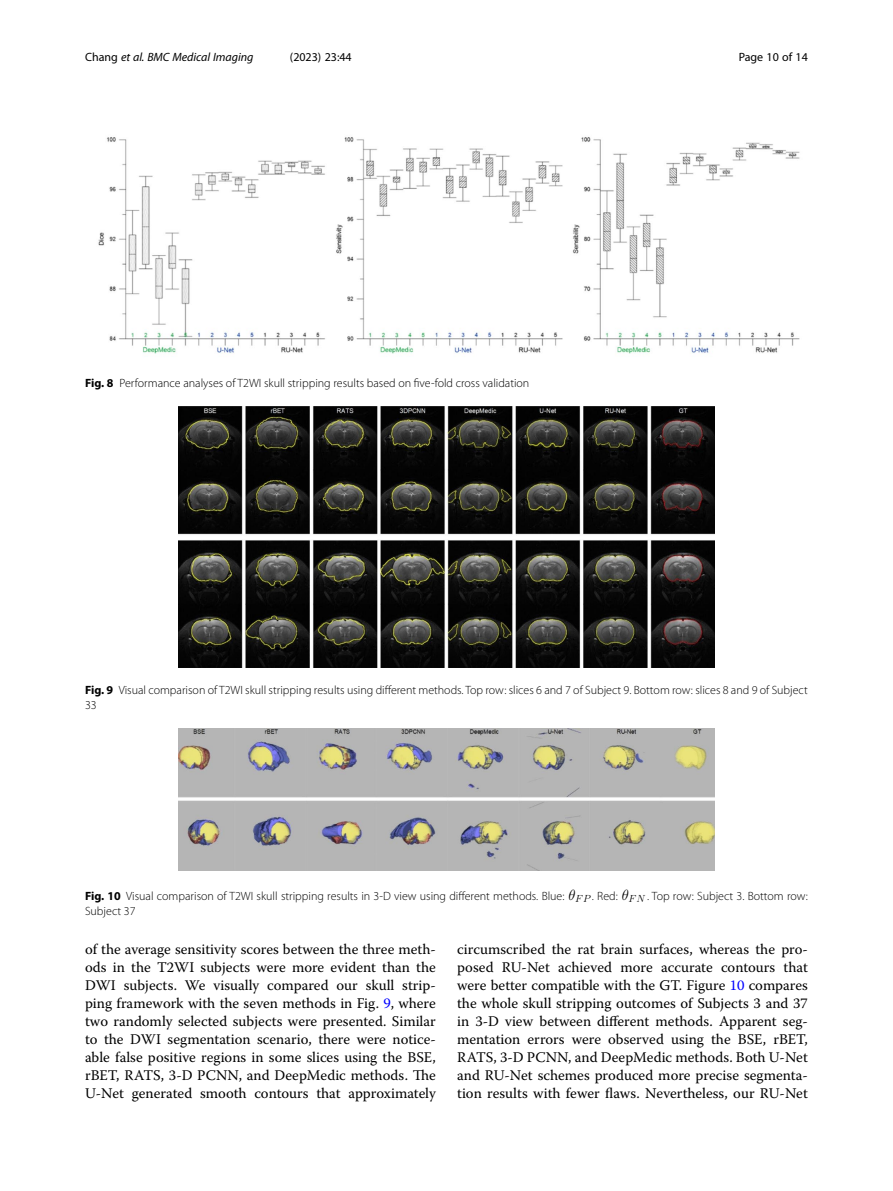
<style>
.page{position:relative;width:893px;height:1191px;background:#fff}
.page>*{position:absolute;margin:0;border:0;box-sizing:border-box;transform-origin:0 0}
.Body_Text{font:14.7px/18px "Warnock Pro";color:#000;text-align:justify}
.Figure_Caption{font:300 12px/15px "Myriad Pro";color:#000}
.t1{font:italic 12px "Myriad Pro";color:#000}
.t2{font:12px "Myriad Pro";color:#000}
.t3{font:10.35px "CMMI12";color:#000}
.s1{font-style:normal}
.s2{font-weight:700}
.s3{color:#00f}
</style>
<div class="page">
<img style="left:178px;top:728px;width:536px;height:142px">
<img style="left:178px;top:406px;width:536px;height:261px">
<img style="left:98px;top:137px;width:702px;height:217px">
<p class="t1" style="left:85px;top:50px;width:170px"><span class="s1">Chang</span> et al. BMC Medical Imaging</p>
<p class="t2" style="left:290px;top:50px;width:63px">(2023) 23:44</p>
<p class="t2" style="left:739px;top:50px;width:71px">Page 10 of 14</p>
<p class="Figure_Caption" style="left:85px;top:375px;width:446px"><span class="s2">Fig. 8</span> Performance analyses of T2WI skull stripping results based on five-fold cross validation</p>
<p class="Figure_Caption" style="left:85px;top:682px;width:724px"><span class="s2">Fig. 9</span> Visual comparison of T2WI skull stripping results using different methods. Top row: slices 6 and 7 of Subject 9. Bottom row: slices 8 and 9 of Subject<br>33</p>
<p class="Figure_Caption" style="left:85px;top:888px;width:481px"><span class="s2">Fig. 10</span> Visual comparison of T2WI skull stripping results in 3-D view using different methods. Blue:</p>
<p class="t3" style="left:568px;top:894px;width:23px"><sup>θ</sup>FP</p>
<p class="Figure_Caption" style="left:592px;top:888px;width:27px">. Red:</p>
<p class="t3" style="left:622px;top:894px;width:24px"><sup>θ</sup>FN</p>
<p class="Figure_Caption" style="left:647px;top:888px;width:162px">. Top row: Subject 3. Bottom row:</p>
<p class="Figure_Caption" style="left:85px;top:903px;width:52px">Subject 37</p>
<p class="Body_Text" style="left:85px;top:940px;width:352px">of the average sensitivity scores between the three meth&shy;ods in the T2WI subjects were more evident than the DWI subjects. We visually compared our skull strip&shy;ping framework with the seven methods in Fig. <span class="s3">9</span>, where two randomly selected subjects were presented. Similar to the DWI segmentation scenario, there were notice&shy;able false positive regions in some slices using the BSE, rBET, RATS, 3-D PCNN, and DeepMedic methods. The U-Net generated smooth contours that approximately</p>
<p class="Body_Text" style="left:457px;top:940px;width:352px">circumscribed the rat brain surfaces, whereas the pro&shy;posed RU-Net achieved more accurate contours that were better compatible with the GT. Figure <span class="s3">10</span> compares the whole skull stripping outcomes of Subjects 3 and 37 in 3-D view between different methods. Apparent seg&shy;mentation errors were observed using the BSE, rBET, RATS, 3-D PCNN, and DeepMedic methods. Both U-Net and RU-Net schemes produced more precise segmenta&shy;tion results with fewer flaws. Nevertheless, our RU-Net</p>
</div>
